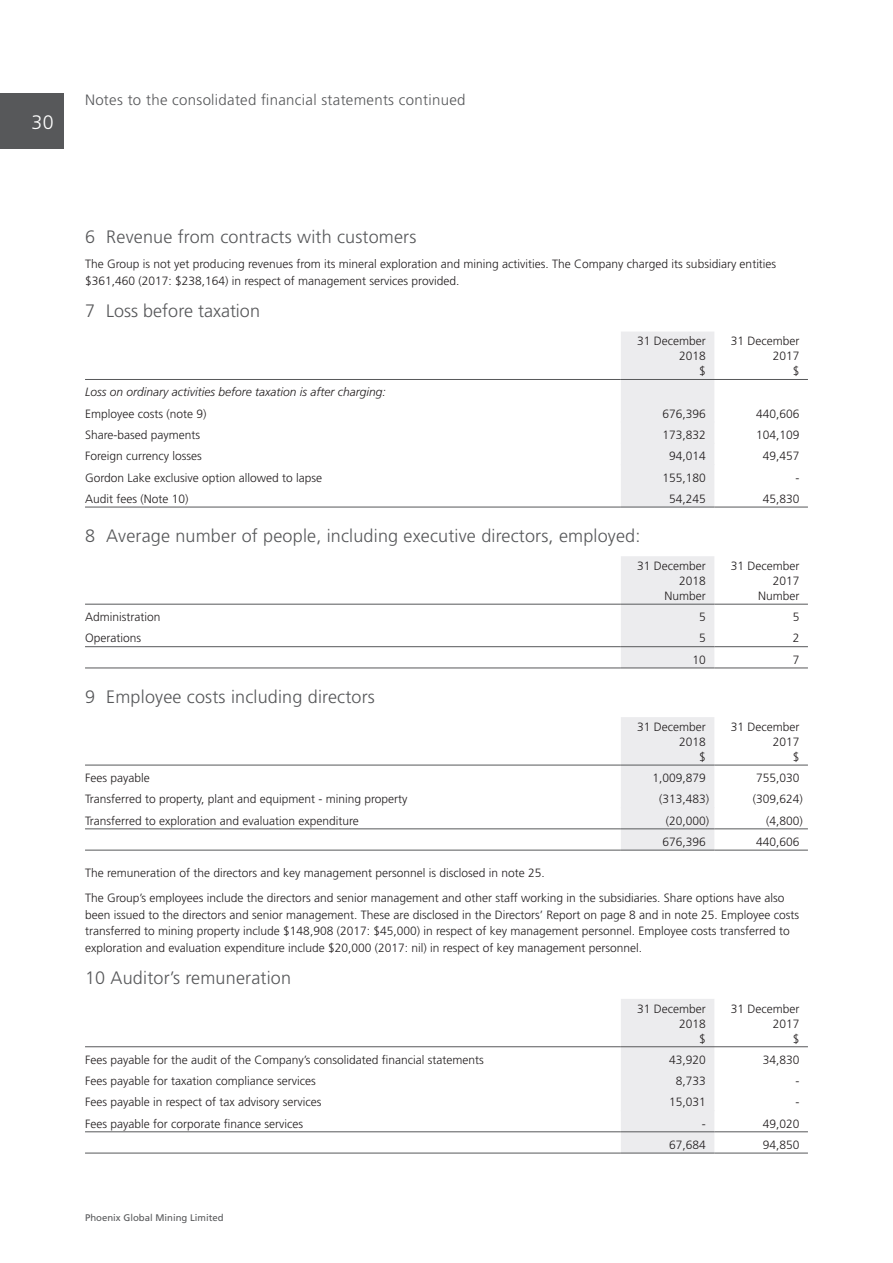
<style>
.page{position:relative;width:893px;height:1263px;background:#fff}
.page>*{position:absolute;margin:0;border:0;box-sizing:border-box;transform-origin:0 0}
.t1{font:300 19.5px "Frutiger";color:#fff}
.t2{font:300 18px "Frutiger";letter-spacing:.01em;color:#57585a}
.t3{font:300 15px "Frutiger";letter-spacing:.02em;color:#57585a}
.t4{font:300 12px/15px "Frutiger";color:#231f20;text-align:right}
.t5{font:italic 300 12px "Frutiger";color:#231f20}
.t6{font:9.6px "Frutiger";color:#57585a}
</style>
<div class="page">
<div style="left:0;top:93px;width:64px;height:56px;background:#57585a"></div>
<div style="left:621px;top:332px;width:93px;height:175px;background:#ececee"></div>
<hr style="left:621px;top:422px;width:93px;height:1px;background:#ececee">
<hr style="left:621px;top:443px;width:93px;height:1px;background:#ececee">
<hr style="left:621px;top:464px;width:93px;height:1px;background:#ececee">
<hr style="left:621px;top:379px;width:187px;height:1px;background:#57585a">
<hr style="left:85px;top:379px;width:536px;height:1px;background:#57585a">
<hr style="left:85px;top:507px;width:536px;height:1px;background:#57585a">
<hr style="left:714px;top:507px;width:94px;height:1px;background:#57585a">
<hr style="left:621px;top:507px;width:93px;height:1px;background:#57585a">
<div style="left:621px;top:556px;width:93px;height:112px;background:#ececee"></div>
<hr style="left:85px;top:646px;width:536px;height:1px;background:#57585a">
<hr style="left:714px;top:646px;width:94px;height:1px;background:#57585a">
<hr style="left:621px;top:646px;width:93px;height:1px;background:#57585a">
<hr style="left:85px;top:604px;width:536px;height:1px;background:#57585a">
<hr style="left:714px;top:604px;width:94px;height:1px;background:#57585a">
<hr style="left:621px;top:604px;width:93px;height:1px;background:#57585a">
<hr style="left:85px;top:668px;width:536px;height:1px;background:#57585a">
<hr style="left:714px;top:668px;width:94px;height:1px;background:#57585a">
<hr style="left:621px;top:668px;width:93px;height:1px;background:#57585a">
<div style="left:621px;top:717px;width:93px;height:133px;background:#ececee"></div>
<hr style="left:621px;top:765px;width:93px;height:1px;background:#57585a">
<hr style="left:85px;top:829px;width:536px;height:1px;background:#57585a">
<hr style="left:714px;top:829px;width:94px;height:1px;background:#57585a">
<hr style="left:621px;top:807px;width:93px;height:1px;background:#ececee">
<hr style="left:621px;top:829px;width:93px;height:1px;background:#57585a">
<hr style="left:714px;top:765px;width:94px;height:1px;background:#57585a">
<hr style="left:85px;top:765px;width:536px;height:1px;background:#57585a">
<hr style="left:85px;top:850px;width:536px;height:1px;background:#57585a">
<hr style="left:714px;top:850px;width:94px;height:1px;background:#57585a">
<hr style="left:621px;top:850px;width:93px;height:1px;background:#57585a">
<div style="left:621px;top:999px;width:93px;height:154px;background:#ececee"></div>
<hr style="left:85px;top:1131px;width:536px;height:1px;background:#57585a">
<hr style="left:714px;top:1131px;width:94px;height:1px;background:#57585a">
<hr style="left:85px;top:1046px;width:536px;height:1px;background:#57585a">
<hr style="left:621px;top:1110px;width:93px;height:1px;background:#ececee">
<hr style="left:621px;top:1131px;width:93px;height:1px;background:#57585a">
<hr style="left:621px;top:1046px;width:187px;height:1px;background:#57585a">
<hr style="left:85px;top:1153px;width:536px;height:1px;background:#57585a">
<hr style="left:714px;top:1153px;width:94px;height:1px;background:#57585a">
<hr style="left:621px;top:1153px;width:93px;height:1px;background:#57585a">
<h1 class="t1" style="left:31px;top:114px;width:24px">30</h1>
<p class="t3" style="left:85px;top:94px;width:382px">Notes to the consolidated financial statements continued</p>
<h2 class="t2" style="left:85px;top:230px;width:333px">6 Revenue from contracts with customers</h2>
<p class="t4" style="left:85px;top:257px;width:693px;line-height:16.5px;text-align:left">The Group is not yet producing revenues from its mineral exploration and mining activities. The Company charged its subsidiary entities $361,460 (2017: $238,164) in respect of management services provided.</p>
<h2 class="t2" style="left:85px;top:304px;width:176px">7 Loss before taxation</h2>
<p class="t4" style="left:637px;top:334px;width:70px">31 December<br>2018<br>$</p>
<p class="t4" style="left:731px;top:334px;width:70px">31 December<br>2017<br>$</p>
<p class="t5" style="left:85px;top:387px;width:302px">Loss on ordinary activities before taxation is after charging:</p>
<p class="t4" style="left:85px;top:407px;width:123px">Employee costs (note 9)</p>
<p class="t4" style="left:662px;top:407px;width:45px">676,396</p>
<p class="t4" style="left:756px;top:407px;width:45px">440,606</p>
<p class="t4" style="left:85px;top:428px;width:117px">Share-based payments</p>
<p class="t4" style="left:662px;top:428px;width:45px">173,832</p>
<p class="t4" style="left:756px;top:428px;width:45px">104,109</p>
<p class="t4" style="left:85px;top:450px;width:118px">Foreign currency losses</p>
<p class="t4" style="left:669px;top:450px;width:38px">94,014</p>
<p class="t4" style="left:763px;top:450px;width:38px">49,457</p>
<p class="t4" style="left:85px;top:471px;width:239px">Gordon Lake exclusive option allowed to lapse</p>
<p class="t4" style="left:662px;top:471px;width:45px">155,180</p>
<p class="t4" style="left:795px;top:471px;width:5px">-</p>
<p class="t4" style="left:85px;top:492px;width:105px">Audit fees (Note 10)</p>
<p class="t4" style="left:669px;top:492px;width:38px">54,245</p>
<p class="t4" style="left:763px;top:492px;width:38px">45,830</p>
<h2 class="t2" style="left:85px;top:528px;width:557px">8 Average number of people, including executive directors, employed:</h2>
<p class="t4" style="left:637px;top:559px;width:70px">31 December<br>2018<br>Number</p>
<p class="t4" style="left:731px;top:559px;width:70px">31 December<br>2017<br>Number</p>
<p class="t4" style="left:85px;top:610px;width:77px">Administration</p>
<p class="t4" style="left:699px;top:610px;width:8px">5</p>
<p class="t4" style="left:793px;top:610px;width:8px">5</p>
<p class="t4" style="left:85px;top:632px;width:58px">Operations</p>
<p class="t4" style="left:699px;top:632px;width:8px">5</p>
<p class="t4" style="left:793px;top:632px;width:8px">2</p>
<p class="t4" style="left:692px;top:653px;width:15px">10</p>
<p class="t4" style="left:793px;top:653px;width:8px">7</p>
<h2 class="t2" style="left:85px;top:689px;width:291px">9 Employee costs including directors</h2>
<p class="t4" style="left:637px;top:720px;width:70px">31 December<br>2018<br>$</p>
<p class="t4" style="left:731px;top:720px;width:70px">31 December<br>2017<br>$</p>
<p class="t4" style="left:85px;top:771px;width:66px">Fees payable</p>
<p class="t4" style="left:652px;top:771px;width:55px">1,009,879</p>
<p class="t4" style="left:756px;top:771px;width:45px">755,030</p>
<p class="t4" style="left:85px;top:793px;width:324px">Transferred to property, plant and equipment - mining property</p>
<p class="t4" style="left:659px;top:793px;width:52px">(313,483)</p>
<p class="t4" style="left:753px;top:793px;width:52px">(309,624)</p>
<p class="t4" style="left:85px;top:814px;width:275px">Transferred to exploration and evaluation expenditure</p>
<p class="t4" style="left:666px;top:814px;width:45px">(20,000)</p>
<p class="t4" style="left:766px;top:814px;width:38px">(4,800)</p>
<p class="t4" style="left:662px;top:835px;width:45px">676,396</p>
<p class="t4" style="left:756px;top:835px;width:45px">440,606</p>
<p class="t4" style="left:85px;top:861px;width:701px;line-height:25px;text-align:left">The remuneration of the directors and key management personnel is disclosed in note 25.<br>The Group’s employees include the directors and senior management and other staff working in the subsidiaries. Share options have also</p>
<p class="t4" style="left:85px;top:907px;width:716px;line-height:16.5px;text-align:left">been issued to the directors and senior management. These are disclosed in the Directors’ Report on page 8 and in note 2 5. Employee costs transferred to mining property include $148,908 (2017: $45,000) in respect of key management personnel. Employee costs transferred to exploration and evaluation expenditure include $20,000 (2017: nil) in respect of key management personnel.</p>
<h2 class="t2" style="left:85px;top:971px;width:208px">10 Auditor’s remuneration</h2>
<p class="t4" style="left:637px;top:1002px;width:70px">31 December<br>2018<br>$</p>
<p class="t4" style="left:731px;top:1002px;width:70px">31 December<br>2017<br>$</p>
<p class="t4" style="left:85px;top:1053px;width:400px">Fees payable for the audit of the Company’s consolidated financial statements</p>
<p class="t4" style="left:669px;top:1053px;width:38px">43,920</p>
<p class="t4" style="left:763px;top:1053px;width:38px">34,830</p>
<p class="t4" style="left:85px;top:1074px;width:232px">Fees payable for taxation compliance services</p>
<p class="t4" style="left:676px;top:1074px;width:32px">8,733</p>
<p class="t4" style="left:795px;top:1074px;width:5px">-</p>
<p class="t4" style="left:85px;top:1095px;width:238px">Fees payable in respect of tax advisory services</p>
<p class="t4" style="left:669px;top:1095px;width:38px">15,031</p>
<p class="t4" style="left:795px;top:1095px;width:5px">-</p>
<p class="t4" style="left:85px;top:1117px;width:220px">Fees payable for corporate finance services</p>
<p class="t4" style="left:702px;top:1117px;width:5px">-</p>
<p class="t4" style="left:763px;top:1117px;width:38px">49,020</p>
<p class="t4" style="left:669px;top:1138px;width:38px">67,684</p>
<p class="t4" style="left:763px;top:1138px;width:38px">94,850</p>
<p class="t6" style="left:85px;top:1214px;width:140px">Phoenix Global Mining Limited</p>
</div>
